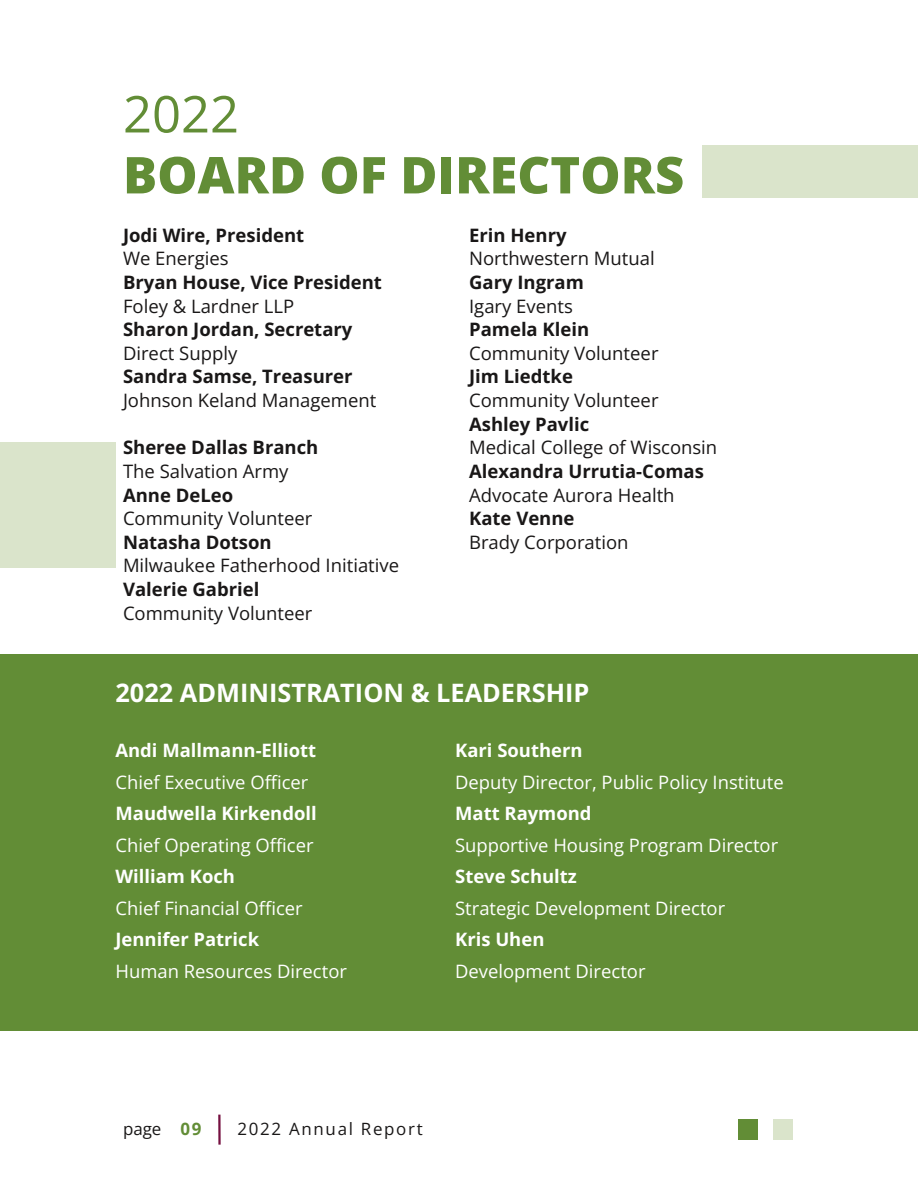
<style>
.page{position:relative;width:918px;height:1188px;background:#fff}
.page>*{position:absolute;margin:0;border:0;box-sizing:border-box;transform-origin:0 0}
.t1{font:800 50.85px "Open Sans";color:#628d36}
.t2{font:50.85px "Open Sans";color:#628d36}
.t3{font:700 25.35px "Open Sans";color:#fff}
.t4{font:18.45px "Open Sans";color:#191717}
.t5{font:700 18.45px "Open Sans";color:#191717}
.t6{font:18.45px "Open Sans";color:#fff}
.t7{font:700 18.45px "Open Sans";color:#fff}
.t8{font:16.95px "Open Sans";letter-spacing:.1em;color:#191717}
.t9{font:700 16.95px "Open Sans";color:#628d36}
</style>
<div class="page">
<div style="left:0;top:655px;width:918px;height:376px;background:#628d36"></div>
<div style="left:703px;top:145px;width:215px;height:53px;background:#dae4cb"></div>
<div style="left:0;top:442px;width:115px;height:126px;background:#dae4cb"></div>
<hr style="left:218px;top:1115px;width:3px;height:30px;background:#751040">
<div style="left:738px;top:1120px;width:20px;height:20px;background:#628d36"></div>
<div style="left:773px;top:1120px;width:20px;height:20px;background:#dae4cb"></div>
<p class="t2" style="left:123px;top:78px;width:118px">2022</p>
<p class="t1" style="left:123px;top:139px;width:563px">BOARD OF DIRECTORS</p>
<p class="t5" style="left:123px;top:222px;width:183px">Jodi Wire, President</p>
<p class="t4" style="left:123px;top:246px;width:107px">We Energies</p>
<p class="t5" style="left:123px;top:269px;width:260px">Bryan House, Vice President</p>
<p class="t4" style="left:123px;top:293px;width:173px">Foley &amp; Lardner LLP</p>
<p class="t5" style="left:123px;top:316px;width:231px">Sharon Jordan, Secretary</p>
<p class="t4" style="left:123px;top:340px;width:116px">Direct Supply</p>
<p class="t5" style="left:123px;top:364px;width:231px">Sandra Samse, Treasurer</p>
<p class="t4" style="left:123px;top:387px;width:255px">Johnson Keland Management</p>
<p class="t5" style="left:123px;top:435px;width:197px">Sheree Dallas Branch</p>
<p class="t4" style="left:123px;top:458px;width:167px">The Salvation Army</p>
<p class="t5" style="left:123px;top:482px;width:112px">Anne DeLeo</p>
<p class="t4" style="left:123px;top:505px;width:191px">Community Volunteer</p>
<p class="t5" style="left:123px;top:529px;width:150px">Natasha Dotson</p>
<p class="t4" style="left:123px;top:553px;width:278px">Milwaukee Fatherhood Initiative</p>
<p class="t5" style="left:123px;top:576px;width:138px">Valerie Gabriel</p>
<p class="t4" style="left:123px;top:600px;width:191px">Community Volunteer</p>
<p class="t5" style="left:469px;top:222px;width:99px">Erin Henry</p>
<p class="t4" style="left:469px;top:246px;width:187px">Northwestern Mutual</p>
<p class="t5" style="left:469px;top:269px;width:116px">Gary Ingram</p>
<p class="t4" style="left:469px;top:293px;width:105px">Igary Events</p>
<p class="t5" style="left:469px;top:316px;width:122px">Pamela Klein</p>
<p class="t4" style="left:469px;top:340px;width:191px">Community Volunteer</p>
<p class="t5" style="left:469px;top:364px;width:105px">Jim Liedtke</p>
<p class="t4" style="left:469px;top:387px;width:191px">Community Volunteer</p>
<p class="t5" style="left:469px;top:411px;width:122px">Ashley Pavlic</p>
<p class="t4" style="left:469px;top:435px;width:250px">Medical College of Wisconsin</p>
<p class="t5" style="left:469px;top:458px;width:236px">Alexandra Urrutia-Comas</p>
<p class="t4" style="left:469px;top:482px;width:207px">Advocate Aurora Health</p>
<p class="t5" style="left:469px;top:505px;width:107px">Kate Venne</p>
<p class="t4" style="left:469px;top:529px;width:161px">Brady Corporation</p>
<p class="t3" style="left:115px;top:675px;width:476px">2022 ADMINISTRATION &amp; LEADERSHIP</p>
<p class="t7" style="left:115px;top:737px;width:202px">Andi Mallmann-Elliott</p>
<p class="t6" style="left:115px;top:769px;width:195px">Chief Executive Officer</p>
<p class="t7" style="left:115px;top:800px;width:203px">Maudwella Kirkendoll</p>
<p class="t6" style="left:115px;top:832px;width:200px">Chief Operating Officer</p>
<p class="t7" style="left:115px;top:863px;width:121px">William Koch</p>
<p class="t6" style="left:115px;top:895px;width:189px">Chief Financial Officer</p>
<p class="t7" style="left:115px;top:926px;width:145px">Jennifer Patrick</p>
<p class="t6" style="left:115px;top:958px;width:233px">Human Resources Director</p>
<p class="t7" style="left:455px;top:737px;width:129px">Kari Southern</p>
<p class="t6" style="left:455px;top:769px;width:330px">Deputy Director, Public Policy Institute</p>
<p class="t7" style="left:455px;top:800px;width:138px">Matt Raymond</p>
<p class="t6" style="left:455px;top:832px;width:325px">Supportive Housing Program Director</p>
<p class="t7" style="left:455px;top:863px;width:123px">Steve Schultz</p>
<p class="t6" style="left:455px;top:895px;width:272px">Strategic Development Director</p>
<p class="t7" style="left:455px;top:926px;width:91px">Kris Uhen</p>
<p class="t6" style="left:455px;top:958px;width:192px">Development Director</p>
<p class="t8" style="left:123px;top:1117px;width:40px">page</p>
<p class="t9" style="left:180px;top:1117px;width:23px">09</p>
<p class="t8" style="left:238px;top:1117px;width:187px">2022 Annual Report</p>
</div>
